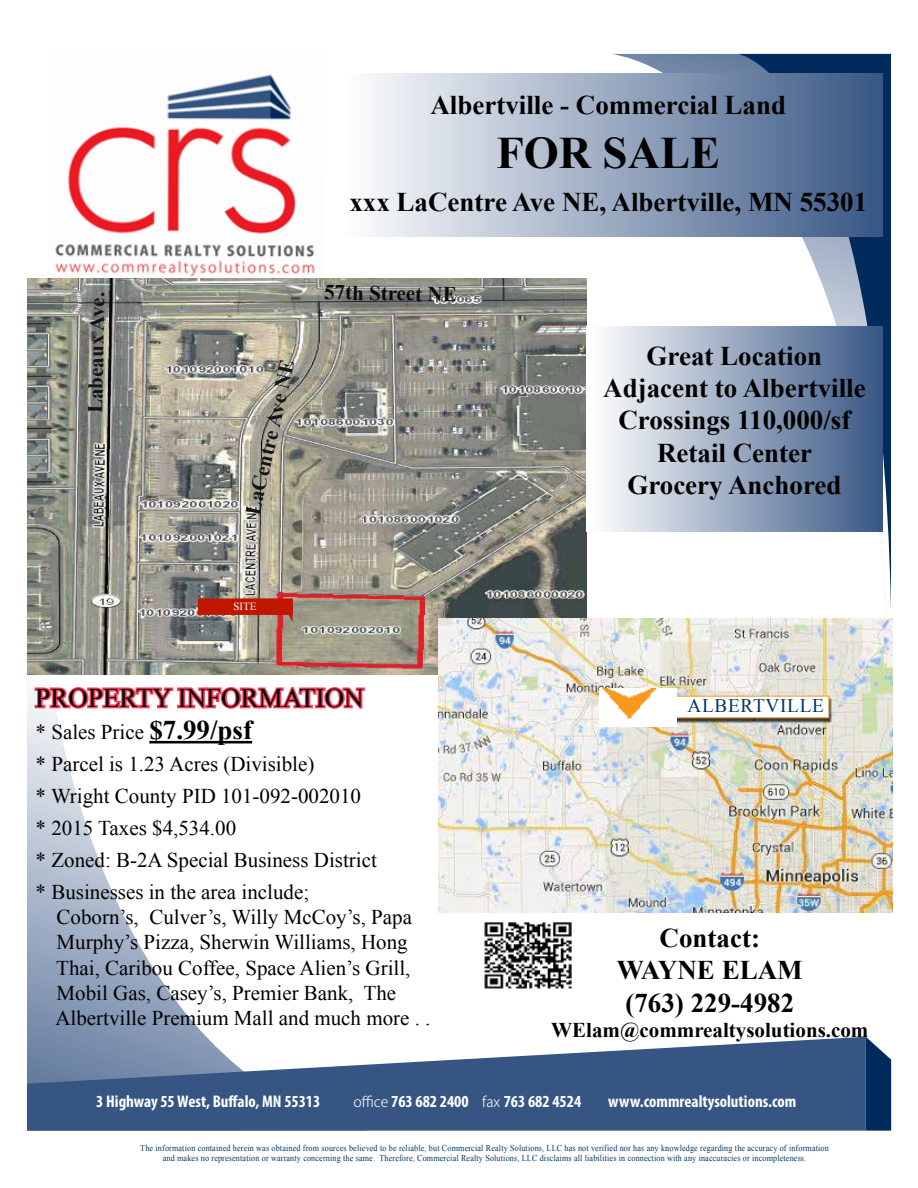
<style>
.page{position:relative;width:918px;height:1188px;background:#fff}
.page>*{position:absolute;margin:0;border:0;box-sizing:border-box;transform-origin:0 0}
.t1{font:700 45px "Times New Roman";color:#000}
.t2{font:700 27px/32.4px "Times New Roman";color:#000;text-align:center}
.t3{font:27px "Times New Roman";color:#000}
.t4{font:21px/32px "Times New Roman";color:#000}
.t5{font:700 21px "Times New Roman";color:#000}
.t6{font:700 21px "Times New Roman";color:#141414}
.t7{font:700 21px "Times New Roman";color:#0a0a0b}
.t8{font:19.2px "Times New Roman";color:#003767}
.t9{font:700 condensed 16.95px "Myriad Pro";color:#fff}
.t10{font:10.95px "Times New Roman";color:#fff}
.t11{font:9px/10.5px "Times New Roman";letter-spacing:.02em;color:#003767;text-align:center;scale:.9 1}
.s1{font-weight:700;font-size:27px}
.s2{font-family:"Koz Go Pro";font-weight:300;font-stretch:normal;font-size:14.1px}
</style>
<div class="page">
<svg style="left:611px;top:54px;width:280px;height:565px"></svg>
<svg style="left:738px;top:54px;width:153px;height:556px"></svg>
<svg style="left:27px;top:675px;width:226px;height:362px"></svg>
<svg style="left:27px;top:1037px;width:839px;height:94px;background:#5a7399"></svg>
<svg style="left:866px;top:1037px;width:25px;height:94px;background:#1f4470"></svg>
<img style="left:47px;top:74px;width:277px;height:205px">
<div style="left:334px;top:73px;width:549px;height:164px;background:linear-gradient(to right,#fff,#385684)"></div>
<hr style="left:149px;top:741px;width:103px;height:2px;background:#000">
<svg style="left:33px;top:678px;width:332px;height:33px"></svg>
<img style="left:484px;top:922px;width:88px;height:67px">
<img style="left:27px;top:279px;width:559px;height:396px">
<img style="left:439px;top:619px;width:453px;height:293px">
<div style="left:645px;top:697px;width:187px;height:26px;background:#000;opacity:.75"></div>
<svg style="left:676px;top:695px;width:154px;height:23px"></svg>
<img style="left:599px;top:688px;width:77px;height:39px">
<svg style="left:198px;top:598px;width:95px;height:24px"></svg>
<div style="left:198px;top:599px;width:94px;height:15px;background:#bf1600"></div>
<div style="left:586px;top:326px;width:297px;height:205px;background:linear-gradient(to right,#fff,#385684)"></div>
<p class="t2" style="left:430px;top:88px;width:357px">Albertville - Commercial Land</p>
<h1 class="t1" style="left:496px;top:122px;width:225px">FOR SALE</h1>
<p class="t2" style="left:349px;top:185px;width:519px">xxx LaCentre Ave NE, Albertville, MN 55301</p>
<p class="t6" style="left:81px;top:413px;width:122px;rotate:-89deg">Labeaux Ave.</p>
<p class="t7" style="left:324px;top:277px;width:134px;rotate:1deg">57th Street NE</p>
<p class="t6" style="left:238px;top:511px;width:159px;rotate:-77deg">LaCentre Ave NE</p>
<p class="t10" style="left:233px;top:599px;width:25px">SITE</p>
<p class="t3" style="left:36px;top:680px;width:330px">PROPERTY INFORMATION</p>
<p class="t4" style="left:36px;top:716px;width:343px">* Sales Price <span class="s1">$7.99/psf<br></span>* Parcel is 1.23 Acres (Divisible)<br>* Wright County PID 101-092-002010<br>* 2015 Taxes $4,534.00<br>* Zoned: B-2A Special Business District * Businesses in the area include;</p>
<p class="t4" style="left:55px;top:904px;width:377px;line-height:25.2px">Coborn’s, Culver’s, Willy McCoy’s, Papa Murphy’s Pizza, Sherwin Williams, Hong Thai, Caribou Coffee, Space Alien’s Grill, Mobil Gas, Casey’s, Premier Bank, The Albertville Premium Mall and much more . .</p>
<p class="t2" style="left:603px;top:339px;width:264px">Great Location<br>Adjacent to Albertville<br>Crossings 110,000/sf<br>Retail Center<br>Grocery Anchored</p>
<p class="t8" style="left:687px;top:692px;width:28px">Albert</p>
<p class="t8" style="left:766px;top:692px;width:27px">ville</p>
<p class="t2" style="left:617px;top:921px;width:187px">Contact:<br>WAYNE ELAM (763) 229-4982</p>
<p class="t5" style="left:551px;top:1016px;width:319px">WElam@commrealtysolutions.com</p>
<p class="t9" style="left:96px;top:1091px;width:226px">3 Highway 55 West, Buffalo, MN 55313</p>
<p class="t9" style="left:353px;top:1091px;width:229px"><span class="s2">office</span> 763 682 2400 <span class="s2">fax</span> 763 682 4524</p>
<p class="t9" style="left:608px;top:1091px;width:190px">www.commrealtysolutions.com</p>
<p class="t11" style="left:140px;top:1142px;width:767px">The information contained herein was obtained from sources believed to be reliable, but Commercial Realty Solutions, LLC has not verified nor has any knowledge regarding the accuracy of information and makes no representation or warranty concerning the same. Therefore, Commercial Realty Solutions, LLC disclaims all liabilities in connection with any inaccuracies or incompleteness.</p>
</div>
